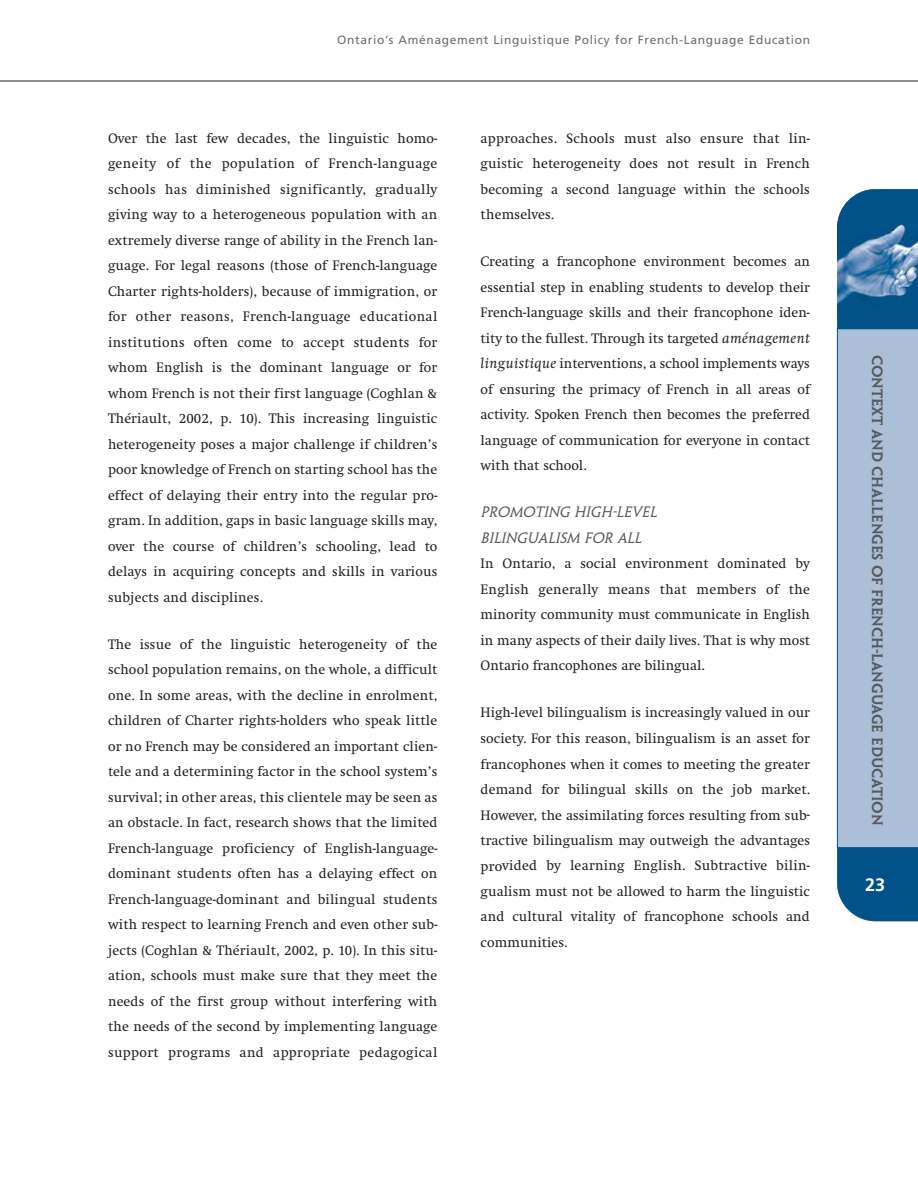
<style>
.page{position:relative;width:918px;height:1188px;background:#fff}
.page>*{position:absolute;margin:0;border:0;box-sizing:border-box;transform-origin:0 0}
.t1{font:700 18px "Frutiger";color:#fff}
.t2{font:14.25px/25.5px "Swift EF";letter-spacing:.005em;color:#231f20;text-align:justify}
.t3{font:13.5px "Penumbra MM 585 1000";letter-spacing:-.015em;color:#58595b}
.t4{font:italic 13.5px/25.5px "Penumbra MM 365 1000";color:#58595b}
.t5{font:12px "Frutiger";letter-spacing:.055em;color:#6d6e70}
.s1{font-style:italic;font-size:15px}
</style>
<div class="page">
<hr style="left:0;top:81px;width:918px;height:1px;background:#231f20">
<svg style="left:837px;top:189px;width:81px;height:732px;background:#115d8f"></svg>
<img style="left:837px;top:224px;width:81px;height:94px">
<div style="left:837px;top:328px;width:81px;height:520px;background:#abbfd9"></div>
<p class="t5" style="left:337px;top:35px;width:474px">Ontario’s Aménagement Linguistique Policy for French-Language Education</p>
<p class="t2" style="left:108px;top:127px;width:331px">Over the last few decades, the linguistic homo&shy;geneity of the population of French-language schools has diminished significantly, gradually giving way to a heterogeneous population with an extremely diverse range of ability in the French lan&shy;guage. For legal reasons (those of French-language Charter rights-holders), because of immigration, or for other reasons, French-language educational institutions often come to accept students for whom English is the dominant language or for whom French is not their first language (Coghlan &amp; Thériault, 2002, p. 10). This increasing linguistic heterogeneity poses a major challenge if children’s poor knowledge of French on starting school has the effect of delaying their entry into the regular pro&shy;gram. In addition, gaps in basic language skills may, over the course of children’s schooling, lead to delays in acquiring concepts and skills in various subjects and disciplines.</p>
<p class="t2" style="left:108px;top:633px;width:331px">The issue of the linguistic heterogeneity of the school population remains, on the whole, a difficult one. In some areas, with the decline in enrolment, children of Charter rights-holders who speak little or no French may be considered an important clien&shy;tele and a determining factor in the school system’s survival; in other areas, this clientele may be seen as an obstacle. In fact, research shows that the limited French-language proficiency of English-language&shy;dominant students often has a delaying effect on French-language-dominant and bilingual students with respect to learning French and even other sub&shy;jects (Coghlan &amp; Thériault, 2002, p. 10). In this situ&shy;ation, schools must make sure that they meet the needs of the first group without interfering with the needs of the second by implementing language support programs and appropriate pedagogical</p>
<p class="t2" style="left:481px;top:127px;width:331px">approaches. Schools must also ensure that lin&shy;guistic heterogeneity does not result in French becoming a second language within the schools themselves.</p>
<p class="t2" style="left:481px;top:250px;width:331px">Creating a francophone environment becomes an essential step in enabling students to develop their French-language skills and their francophone iden&shy;tity to the fullest. Through its targeted <span class="s1">aménagement linguistique</span> interventions, a school implements ways of ensuring the primacy of French in all areas of activity. Spoken French then becomes the preferred language of communication for everyone in contact with that school.</p>
<p class="t4" style="left:481px;top:500px;width:180px">PROMOTING HIGH-LEVEL<br>BILINGUALISM FOR ALL</p>
<p class="t2" style="left:481px;top:552px;width:331px">In Ontario, a social environment dominated by English generally means that members of the minority community must communicate in English in many aspects of their daily lives. That is why most Ontario francophones are bilingual.</p>
<p class="t2" style="left:481px;top:701px;width:331px">High-level bilingualism is increasingly valued in our society. For this reason, bilingualism is an asset for francophones when it comes to meeting the greater demand for bilingual skills on the job market.<br>However, the assimilating forces resulting from sub&shy;tractive bilingualism may outweigh the advantages provided by learning English. Subtractive bilin&shy;gualism must not be allowed to harm the linguistic and cultural vitality of francophone schools and communities.</p>
<p class="t3" style="left:885px;top:355px;width:472px;rotate:90deg">Context and Challenges of French-Language Education</p>
<p class="t1" style="left:865px;top:877px;width:22px">23</p>
</div>
